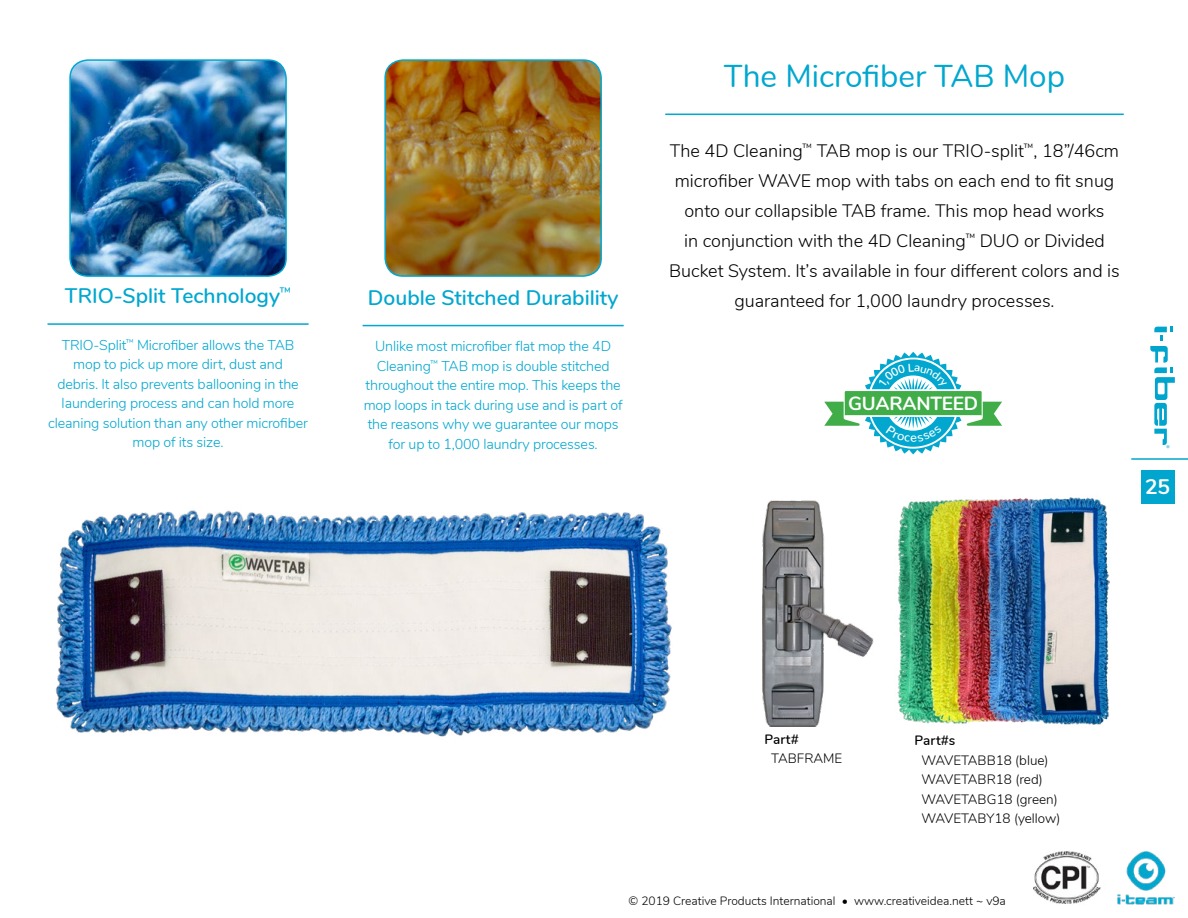
<style>
.page{position:relative;width:1188px;height:918px;background:#fff}
.page>*{position:absolute;margin:0;border:0;box-sizing:border-box;transform-origin:0 0}
.t1{font:31.5px "Nunito";color:#00a7cf}
.t2{font:600 21px "Nunito";color:#00a7cf}
.t3{font:700 21px "Nunito";color:#fff}
.t4{font:700 19.05px "Nunito";letter-spacing:-.01em;color:#fff}
.t5{font:300 18px/30px "Nunito";color:#000;text-align:center}
.t6{font:300 14.25px/19.5px "Nunito";letter-spacing:-.01em;color:#00a7cf;text-align:center}
.t7{font:300 13.5px/19.5px "Nunito";color:#000}
.t8{font:600 13.5px "Nunito";color:#000}
.t9{font:12.3px "Nunito";color:#00a7cf}
.t10{font:300 12px "Nunito";color:#000}
</style>
<div class="page">
<div style="left:1141px;top:470px;width:33px;height:34px;background:#00a6ce"></div>
<img style="left:1033px;top:852px;width:141px;height:52px">
<svg style="left:1150px;top:327px;width:25px;height:121px"></svg>
<hr style="left:1131px;top:458px;width:57px;height:2px;background:#00a7cf">
<img style="left:762px;top:501px;width:112px;height:225px">
<hr style="left:665px;top:114px;width:459px;height:1px;background:#00a7cf">
<img style="left:897px;top:497px;width:213px;height:228px">
<img style="left:55px;top:510px;width:617px;height:227px">
<hr style="left:48px;top:323px;width:261px;height:2px;background:#00a7cf">
<img style="left:72px;top:60px;width:214px;height:216px">
<div style="left:69px;top:59px;width:218px;height:218px;border:2px solid #00a7cf;border-radius:18px"></div>
<hr style="left:363px;top:325px;width:261px;height:1px;background:#00a7cf">
<img style="left:387px;top:60px;width:214px;height:216px">
<div style="left:384px;top:59px;width:218px;height:218px;border:2px solid #00a7cf;border-radius:18px"></div>
<svg style="left:824px;top:352px;width:178px;height:102px"></svg>
<h1 class="t1" style="left:724px;top:52px;width:343px">The Microfiber TAB Mop</h1>
<p class="t5" style="left:669px;top:135px;width:452px">The 4D Cleaning<sup>™</sup> TAB mop is our TRIO-split<sup>™</sup>, 18”/46cm microfiber WAVE mop with tabs on each end to fit snug onto our collapsible TAB frame. This mop head works<br>in conjunction with the 4D Cleaning<sup>™</sup> DUO or Divided Bucket System. It’s available in four different colors and is</p>
<p class="t9" style="left:280px;top:283px;width:13px">™</p>
<h2 class="t2" style="left:65px;top:280px;width:216px">TRIO-Split Technology</h2>
<p class="t5" style="left:734px;top:285px;width:322px">guaranteed for 1,000 laundry processes.</p>
<h2 class="t2" style="left:368px;top:282px;width:252px">Double Stitched Durability</h2>
<p class="t6" style="left:364px;top:336px;width:260px">Unlike most microfiber flat mop the 4D Cleaning<sup>™</sup> TAB mop is double stitched throughout the entire mop. This keeps the mop loops in tack during use and is part of the reasons why we guarantee our mops for up to 1,000 laundry processes.</p>
<p class="t6" style="left:48px;top:334px;width:261px">TRIO-Split<sup>™</sup> Microfiber allows the TAB mop to pick up more dirt, dust and<br>debris. It also prevents ballooning in the laundering process and can hold more cleaning solution than any other microfiber mop of its size.</p>
<h3 class="t4" style="left:848px;top:389px;width:132px">GUARANTEED</h3>
<h2 class="t3" style="left:1145px;top:472px;width:27px">25</h2>
<p class="t8" style="left:765px;top:729px;width:36px">Part#</p>
<p class="t7" style="left:771px;top:748px;width:73px">TABFRAME</p>
<p class="t8" style="left:915px;top:731px;width:42px">Part#s</p>
<p class="t7" style="left:921px;top:750px;width:141px">WAVETABB18 (blue)<br>WAVETABR18 (red)<br>WAVETABG18 (green)<br>WAVETABY18 (yellow)</p>
<p class="t10" style="left:629px;top:892px;width:379px">© 2019 Creative Products International • www.creativeidea.nett ~ v9a</p>
</div>
